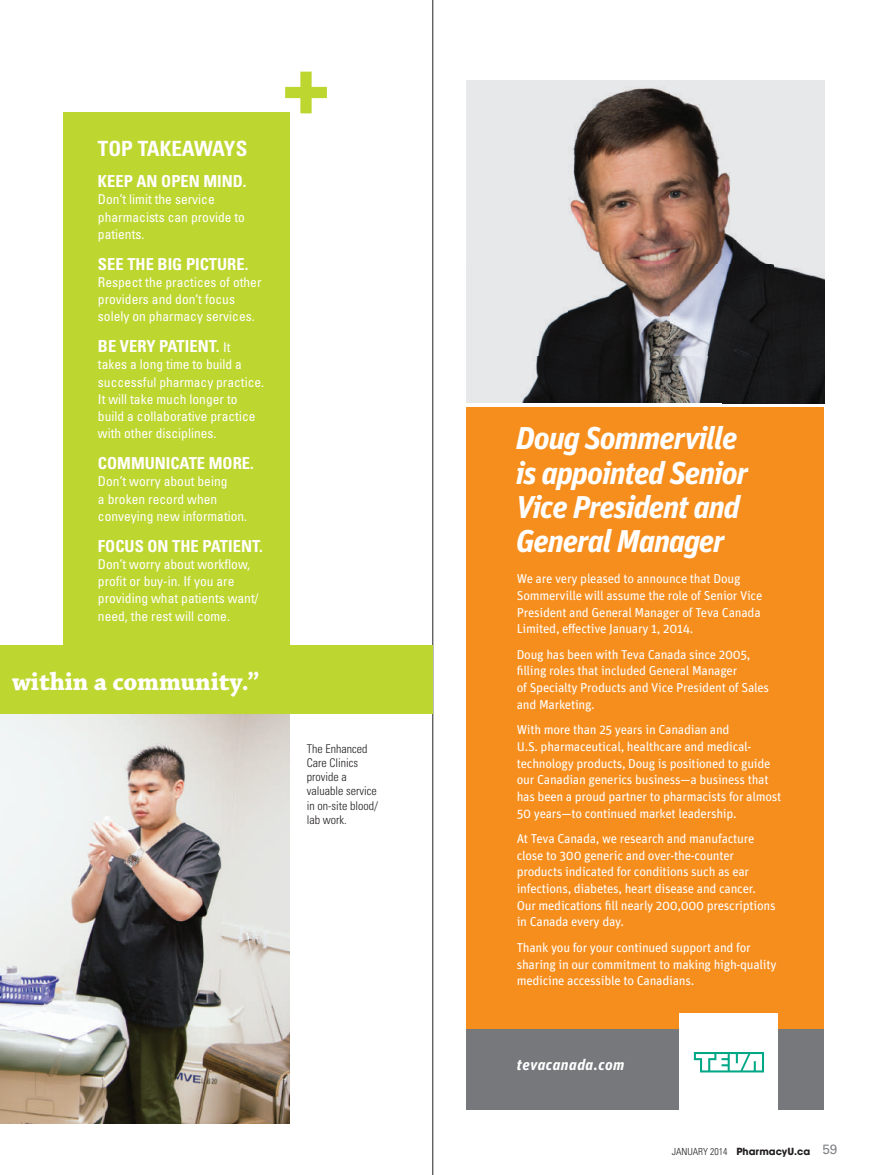
<style>
.page{position:relative;width:878px;height:1175px;background:#fff}
.page>*{position:absolute;margin:0;border:0;box-sizing:border-box;transform-origin:0 0}
.t1{font:82.5px "Univers LT Std X Black";color:#bed630}
.t2{font:italic 700 31.5px/34.3px "Unit OT";letter-spacing:-.03em;color:#fff}
.t3{font:700 26.25px "Chaparral Pro";letter-spacing:-.005em;color:#fff}
.t4{font:700 condensed 21px "Univers LT Std";color:#fff}
.t5{font:700 condensed 16.5px "Univers LT Std";color:#fff}
.t6{font:italic 700 15.3px "Unit OT";letter-spacing:.03em;color:#fff}
.t7{font:condensed 13.5px/17.2px "Univers LT Std";color:#fff}
.t8{font:12.9px/16.6px "Unit OT";letter-spacing:-.02em;color:#fff}
.t9{font:300 condensed 12px/14.2px "Univers LT Std";color:#231f20}
.t10{font:700 9.75px "Avant Garde";color:#231f20}
.s1{font-weight:400;font-size:13.5px}
.s2{font-family:"Univers LT Std";font-weight:300;font-stretch:condensed}
.s3{font-family:"Univers LT Std";font-weight:400;font-size:13.5px;color:#808285}
</style>
<div class="page">
<img style="left:0;top:714px;width:289px;height:410px">
<div style="left:466px;top:407px;width:358px;height:702px;background:#f68e1e"></div>
<div style="left:466px;top:1029px;width:358px;height:80px;background:#76787b"></div>
<div style="left:679px;top:1013px;width:99px;height:98px;background:#fff"></div>
<svg style="left:693px;top:1052px;width:71px;height:20px"></svg>
<img style="left:466px;top:81px;width:358px;height:322px">
<hr style="left:432px;top:0;width:1px;height:1174px;background:#231f20">
<div style="left:63px;top:112px;width:226px;height:554px;background:#bed630"></div>
<div style="left:0;top:645px;width:433px;height:69px;background:#bed630"></div>
<h3 class="t4" style="left:98px;top:141px;width:151px">TOP TAKEAWAYS</h3>
<p class="t5" style="left:98px;top:175px;width:150px">KEEP AN OPEN MIND.</p>
<p class="t7" style="left:98px;top:192px;width:148px">Don’t limit the service pharmacists can provide to patients.</p>
<p class="t5" style="left:98px;top:257px;width:152px">SEE THE BIG PICTURE.</p>
<p class="t7" style="left:98px;top:274px;width:165px">Respect the practices of other providers and don’t focus solely on pharmacy services.</p>
<p class="t5" style="left:98px;top:340px;width:134px">BE VERY PATIENT. <span class="s1">It</span></p>
<p class="t7" style="left:98px;top:357px;width:168px">takes a long time to build a successful pharmacy practice.<br>It will take much longer to build a collaborative practice with other disciplines.</p>
<p class="t5" style="left:98px;top:457px;width:157px">COMMUNICATE MORE.</p>
<p class="t7" style="left:98px;top:474px;width:151px">Don’t worry about being<br>a broken record when conveying new information.</p>
<p class="t5" style="left:98px;top:539px;width:166px">FOCUS ON THE PATIENT.</p>
<p class="t7" style="left:98px;top:556px;width:162px">Don’t worry about workflow, profit or buy-in. If you are providing what patients want/ need, the rest will come.</p>
<h3 class="t3" style="left:12px;top:671px;width:249px">within a community.”</h3>
<h1 class="t1" style="left:281px;top:37px;width:51px">+</h1>
<p class="t9" style="left:307px;top:742px;width:73px">The Enhanced<br>Care Clinics provide a valuable service in on-site blood/ lab work.</p>
<h2 class="t2" style="left:516px;top:423px;width:234px">Doug Sommerville is appointed Senior<br>Vice President and<br>General Manager</h2>
<p class="t8" style="left:516px;top:571px;width:247px">We are very pleased to announce that Doug Sommerville will assume the role of Senior Vice President and General Manager of Teva Canada Limited, effective January 1, 2014.</p>
<p class="t8" style="left:516px;top:647px;width:254px">Doug has been with Teva Canada since 2005, filling roles that included General Manager<br>of Specialty Products and Vice President of Sales and Marketing.</p>
<p class="t8" style="left:516px;top:722px;width:266px">With more than 25 years in Canadian and<br>U.S. pharmaceutical, healthcare and medical&shy;technology products, Doug is positioned to guide our Canadian generics business—a business that has been a proud partner to pharmacists for almost 50 years—to continued market leadership.</p>
<p class="t8" style="left:516px;top:831px;width:260px">At Teva Canada, we research and manufacture close to 300 generic and over-the-counter products indicated for conditions such as ear infections, diabetes, heart disease and cancer.<br>Our medications fill nearly 200,000 prescriptions in Canada every day.</p>
<p class="t8" style="left:516px;top:940px;width:261px">Thank you for your continued support and for sharing in our commitment to making high-quality medicine accessible to Canadians.</p>
<p class="t6" style="left:516px;top:1058px;width:109px">tevacanada.com</p>
<p class="t10" style="left:671px;top:1147px;width:167px"><span class="s2">JANUARY 2014</span> PharmacyU.ca <span class="s3">59</span></p>
</div>
